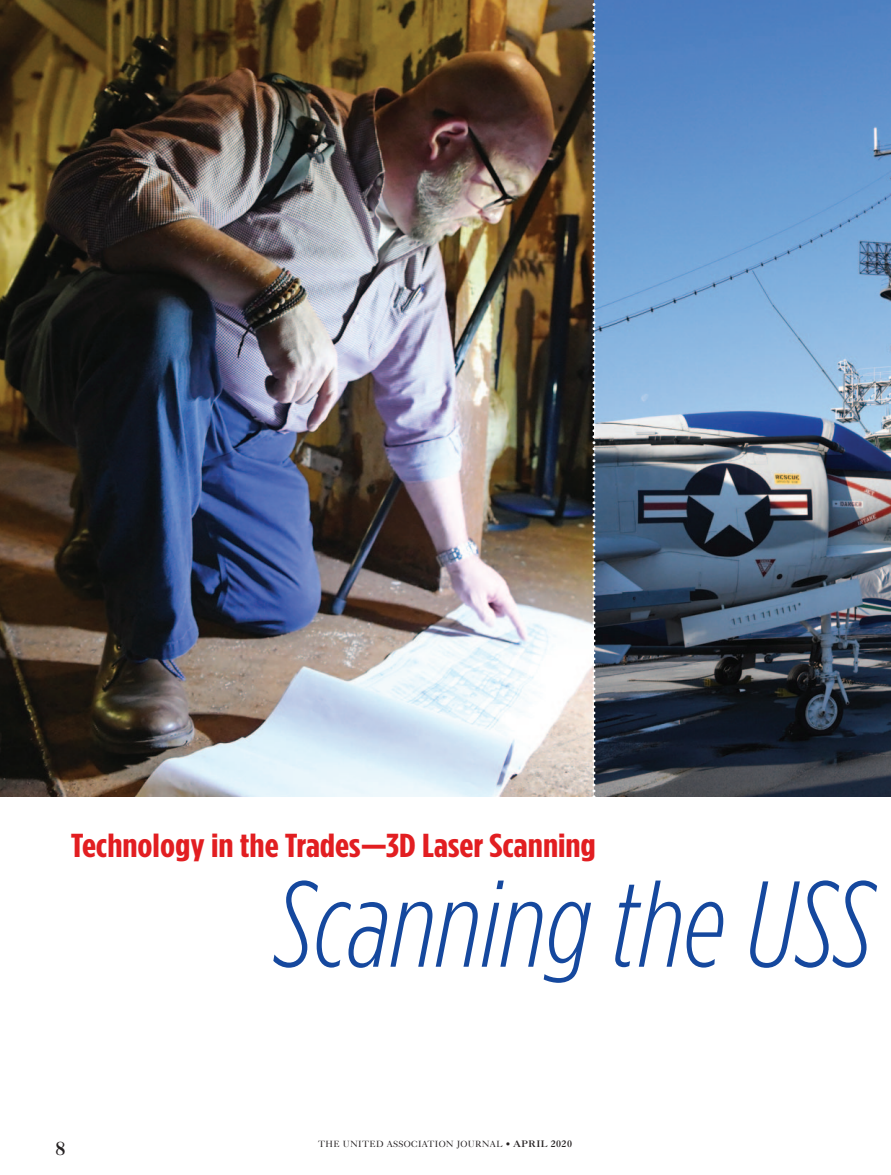
<style>
.page{position:relative;width:891px;height:1175px;background:#fff}
.page>*{position:absolute;margin:0;border:0;box-sizing:border-box;transform-origin:0 0}
.t1{font:italic 300 121.8px "Gotham Condensed";color:#15489e}
.t2{font:700 33.15px "Gotham Condensed";color:#e21e21;scale:1.2 1}
.t3{font:18px "Caslon Three";color:#231f20}
.t4{font:9px "Caslon Five Forty";letter-spacing:.04em;color:#231f20}
.s1{font-family:"Caslon Three"}
</style>
<div class="page">
<img style="left:596px;top:0;width:295px;height:796px">
<img style="left:0;top:0;width:592px;height:796px">
<img style="left:592px;top:0;width:4px;height:797px">
<p class="t2" style="left:71px;top:833px;width:439px">Technology in the Trades—3D Laser Scanning</p>
<p class="t1" style="left:274px;top:877px;width:600px">Scanning the USS</p>
<p class="t3" style="left:55px;top:1141px;width:12px">8</p>
<p class="t4" style="left:318px;top:1140px;width:255px">THE UNITED ASSOCIATION JOURNAL • <span class="s1">APRIL 2020</span></p>
</div>
